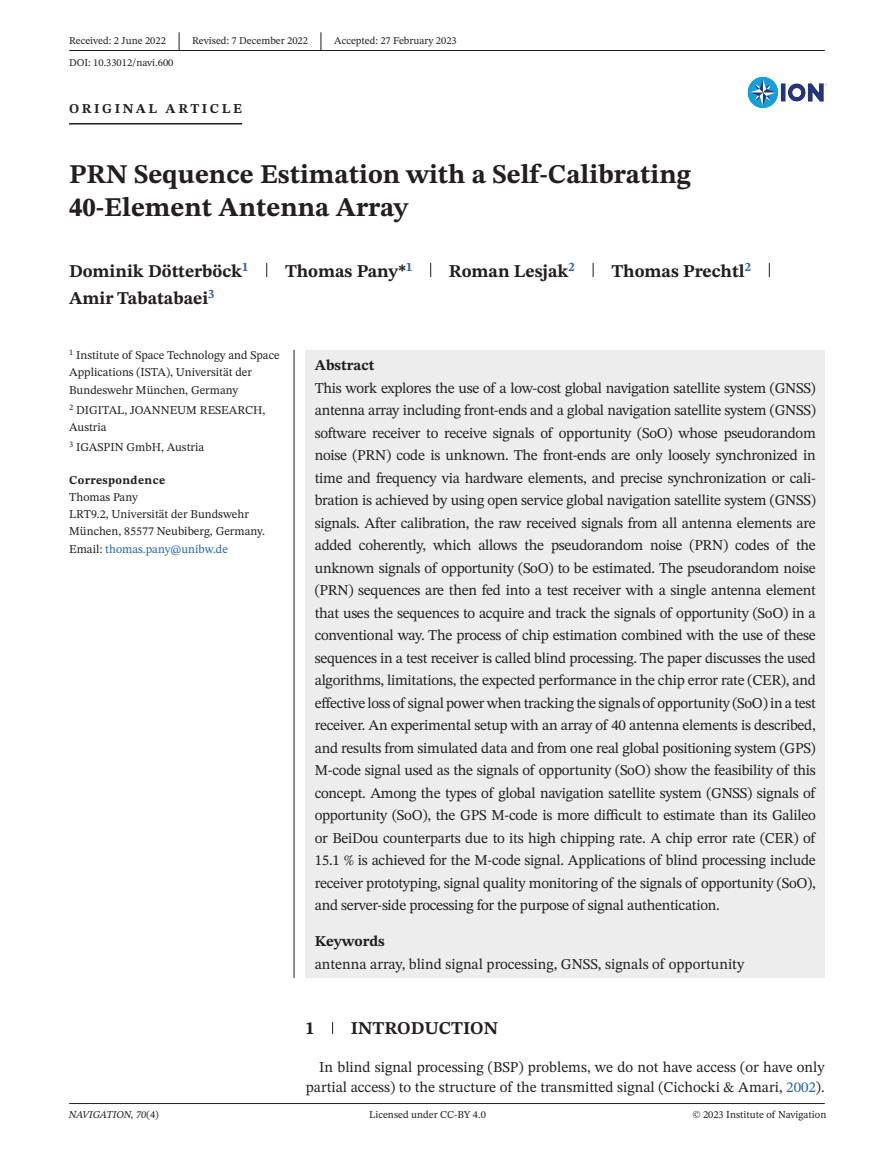
<style>
.page{position:relative;width:894px;height:1174px;background:#fff}
.page>*{position:absolute;margin:0;border:0;box-sizing:border-box;transform-origin:0 0}
.t1{font:27px/32.4px "STIX Two Text Bold 3";color:#231f20}
.Author_name{font:18px "STIX Two Text Bold 2";letter-spacing:-.005em;color:#231f20}
.Author_name-2{font:18px "STIX Two Text Bold 3";letter-spacing:-.005em;color:#231f20}
.Heading_1{font:18px "STIX Two Text Bold 2";color:#231f20}
.Abstract_text{font:15px/22.5px "STIX Two Text";letter-spacing:-.005em;color:#231f20;text-align:justify}
.Body_text_indent{font:15px/19.5px "STIX Two Text";color:#231f20;text-align:right}
.Abstract_head{font:15px "STIX Two Text Bold 3";color:#231f20}
.Review_title_ORIGINA{font:13.5px "STIX Two Text Bold 3";letter-spacing:.19em;color:#231f20}
.Author_Affiliations{font:12px/17.2px "STIX Two Text";color:#231f20}
.Correspondence_text{font:12px/17.2px "STIX Two Text";color:#231f20}
.Correspondence_text-2{font:12px "STIX Two Text";color:#2664ae}
.Correspondence_head{font:12px "STIX Two Text Bold 3";letter-spacing:.03em;color:#231f20}
.t2{font:10.5px "STIX Two Text Regular 2";color:#231f20}
.t3{font:10.5px "STIX Two Text";color:#231f20}
.t4{font:italic 10.5px "STIX Two Text";color:#231f20}
.s1{font-family:"STIX Two Text";font-weight:700}
.s2{color:#231f20}
.s3{font-family:"STIX Two Text Regular 2";color:#2664ae}
.s4{font-family:"STIX Two Text Regular 2";font-style:normal}
</style>
<div class="page">
<svg style="left:179px;top:32px;width:1px;height:18px"></svg>
<svg style="left:320px;top:32px;width:1px;height:18px"></svg>
<hr style="left:69px;top:50px;width:755px;height:1px;background:#1d1e1f">
<hr style="left:69px;top:1103px;width:755px;height:1px;background:#1d1e1f">
<img style="left:747px;top:77px;width:79px;height:31px">
<hr style="left:69px;top:123px;width:173px;height:2px;background:#1d1e1f">
<svg style="left:266px;top:263px;width:1px;height:14px"></svg>
<svg style="left:430px;top:263px;width:1px;height:14px"></svg>
<svg style="left:592px;top:263px;width:1px;height:14px"></svg>
<svg style="left:768px;top:263px;width:1px;height:14px"></svg>
<svg style="left:332px;top:1022px;width:1px;height:12px"></svg>
<hr style="left:293px;top:350px;width:1px;height:628px;background:#1d1e1f">
<div style="left:305px;top:350px;width:519px;height:628px;background:#ededed"></div>
<p class="t2" style="left:69px;top:33px;width:98px">Received: 2 June 2022</p>
<p class="t3" style="left:192px;top:33px;width:117px">Revised: 7 December 2022</p>
<p class="t3" style="left:334px;top:33px;width:124px">Accepted: 27 February 2023</p>
<p class="t3" style="left:69px;top:55px;width:106px">DOI: 10.33012/navi.600</p>
<p class="Review_title_ORIGINA" style="left:69px;top:99px;width:174px">ORIGINAL ARTICLE</p>
<p class="t1" style="left:69px;top:158px;width:623px">PRN Sequence Estimation <span class="s1">w</span>ith a Self-Calibrating<br>40-Element Antenna Array</p>
<p class="Author_name-2" style="left:69px;top:258px;width:181px">Dominik Dötterböck<sup>1</sup></p>
<p class="Author_name" style="left:285px;top:258px;width:129px">Thomas Pany*<sup>1</sup></p>
<p class="Author_name" style="left:449px;top:258px;width:127px">Roman Lesjak<sup>2</sup></p>
<p class="Author_name" style="left:611px;top:258px;width:141px">Thomas Prechtl<sup>2</sup></p>
<p class="Author_name-2" style="left:69px;top:285px;width:147px">Amir Tabatabaei<sup>3</sup></p>
<p class="Author_Affiliations" style="left:69px;top:346px;width:212px"><sup>1</sup> Institute of Space Technology and Space<br>Applications (ISTA), Universität der<br>Bundeswehr München, Germany</p>
<p class="Author_Affiliations" style="left:69px;top:401px;width:198px"><sup>2</sup> DIGITAL, JOANNEUM RESEARCH,<br>Austria</p>
<p class="Author_Affiliations" style="left:69px;top:439px;width:136px"><sup>3</sup> IGASPIN GmbH, Austria</p>
<p class="Correspondence_head" style="left:69px;top:471px;width:97px">Correspondence</p>
<p class="Correspondence_text" style="left:69px;top:488px;width:70px">Thomas Pany</p>
<p class="Correspondence_text" style="left:69px;top:505px;width:197px">LRT9.2, Universität der Bundswehr<br>München, 85577 Neubiberg, Germany.</p>
<p class="Correspondence_text-2" style="left:69px;top:540px;width:160px"><span class="s2">Email:</span> thomas.pany@unibw.de</p>
<p class="Abstract_head" style="left:314px;top:355px;width:61px">Abstract</p>
<p class="Abstract_text" style="left:314px;top:377px;width:502px">This work explores the use of a low-cost global navigation satellite system (GNSS) antenna array including front-ends and a global navigation satellite system (GNSS) software receiver to receive signals of opportunity (SoO) whose pseudorandom noise (PRN) code is unknown. The front-ends are only loosely synchronized in time and frequency via hardware elements, and precise synchronization or cali&shy;bration is achieved by using open service global navigation satellite system (GNSS) signals. After calibration, the raw received signals from all antenna elements are added coherently, which allows the pseudorandom noise (PRN) codes of the unknown signals of opportunity (SoO) to be estimated. The pseudorandom noise (PRN) sequences are then fed into a test receiver with a single antenna element that uses the sequences to acquire and track the signals of opportunity (SoO) in a conventional way. The process of chip estimation combined with the use of these sequences in a test receiver is called blind processing. The paper discusses the used algorithms, limitations, the expected performance in the chip error rate (CER), and effective loss of signal power when tracking the signals of opportunity (SoO) in a test receiver. An experimental setup with an array of 40 antenna elements is described, and results from simulated data and from one real global positioning system (GPS)<br>M-code signal used as the signals of opportunity (SoO) show the feasibility of this concept. Among the types of global navigation satellite system (GNSS) signals of opportunity (SoO), the GPS M-code is more difficult to estimate than its Galileo or BeiDou counterparts due to its high chipping rate. A chip error rate (CER) of 15.1 % is achieved for the M-code signal. Applications of blind processing include receiver prototyping, signal quality monitoring of the signals of opportunity (SoO), and server-side processing for the purpose of signal authentication.</p>
<p class="Abstract_head" style="left:314px;top:931px;width:72px">Keywords</p>
<p class="Abstract_text" style="left:314px;top:953px;width:431px">antenna array, blind signal processing, GNSS, signals of opportunity</p>
<p class="Heading_1" style="left:305px;top:1015px;width:10px">1</p>
<p class="Heading_1" style="left:351px;top:1015px;width:149px">INTRODUCTION</p>
<p class="Body_text_indent" style="left:305px;top:1057px;width:520px">In blind signal processing (BSP) problems, we do not have access (or have only partial access) to the structure of the transmitted signal (Cichocki &amp; Amari, <span class="s3">2002</span>).</p>
<p class="t4" style="left:69px;top:1107px;width:92px">NAVIGATION, 70<span class="s4">(4)</span></p>
<p class="t2" style="left:369px;top:1107px;width:118px">Licensed under CC-BY 4.0</p>
<p class="t2" style="left:692px;top:1107px;width:135px">© 2023 Institute of Navigation</p>
</div>
